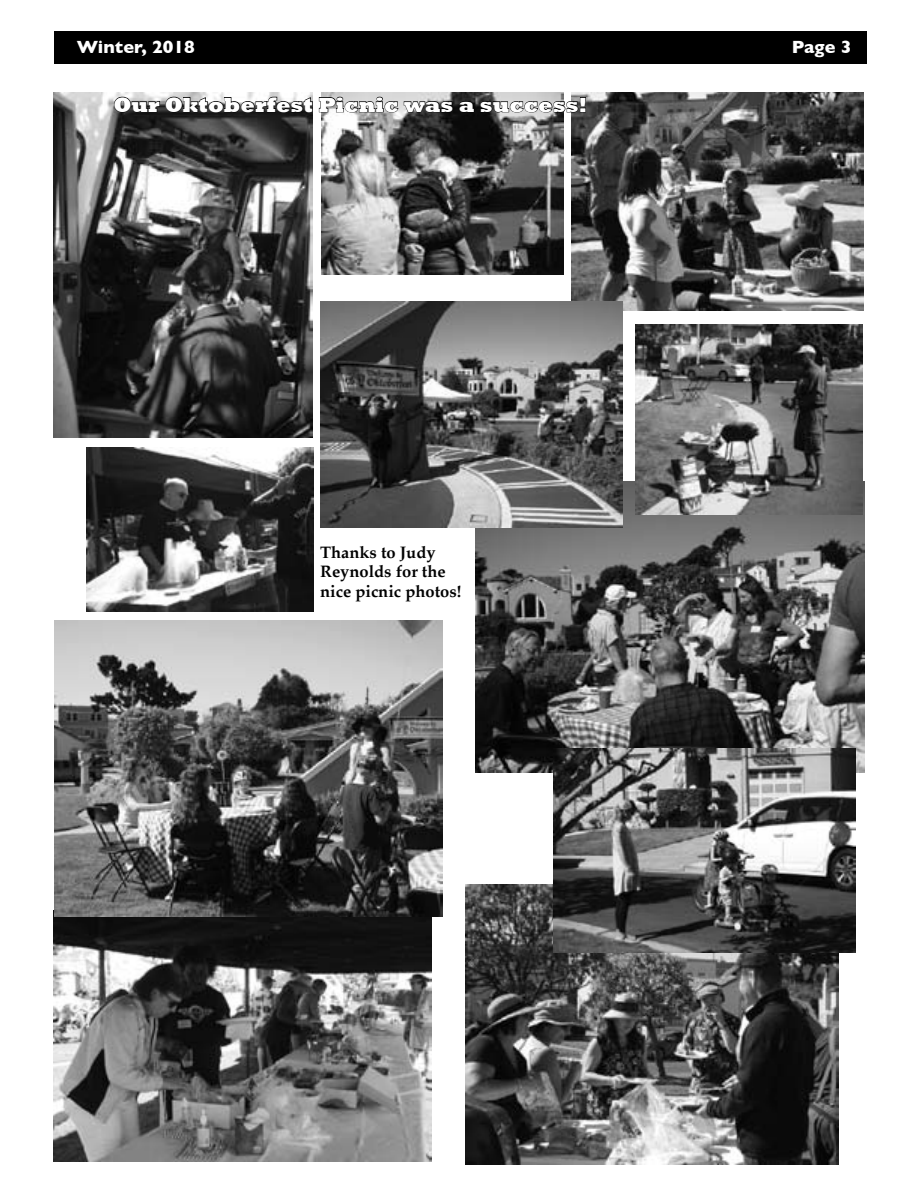
<style>
.page{position:relative;width:918px;height:1188px;background:#fff}
.page>*{position:absolute;margin:0;border:0;box-sizing:border-box;transform-origin:0 0}
.t1{font:800 21px "Rockwell";color:#fff}
.t2{font:700 18px "Gill Sans";color:#fff}
.t3{font:700 16.5px/19.8px "Palatino";color:#000}
</style>
<div class="page">
<img style="left:466px;top:885px;width:373px;height:279px">
<img style="left:476px;top:481px;width:389px;height:292px">
<div style="left:54px;top:31px;width:812px;height:33px;background:#000"></div>
<img style="left:54px;top:916px;width:378px;height:245px">
<img style="left:54px;top:93px;width:258px;height:345px">
<img style="left:572px;top:92px;width:292px;height:218px">
<img style="left:635px;top:325px;width:227px;height:190px">
<img style="left:87px;top:447px;width:227px;height:164px">
<img style="left:320px;top:301px;width:303px;height:227px">
<img style="left:54px;top:620px;width:389px;height:296px">
<img style="left:553px;top:748px;width:303px;height:205px">
<img style="left:322px;top:93px;width:242px;height:181px">
<svg style="left:114px;top:96px;width:199px;height:17px;background:#656565"></svg>
<svg style="left:319px;top:96px;width:134px;height:17px;background:#8a8a8a"></svg>
<svg style="left:459px;top:97px;width:127px;height:16px;background:#6a6a6a"></svg>
<p class="t2" style="left:77px;top:36px;width:120px">Winter, 2018</p>
<p class="t2" style="left:792px;top:36px;width:61px">Page 3</p>
<p class="t1" style="left:113px;top:93px;width:475px">Our Oktoberfest Picnic was a success!</p>
<p class="t3" style="left:320px;top:542px;width:143px">Thanks to Judy<br>Reynolds for the nice picnic photos!</p>
</div>
